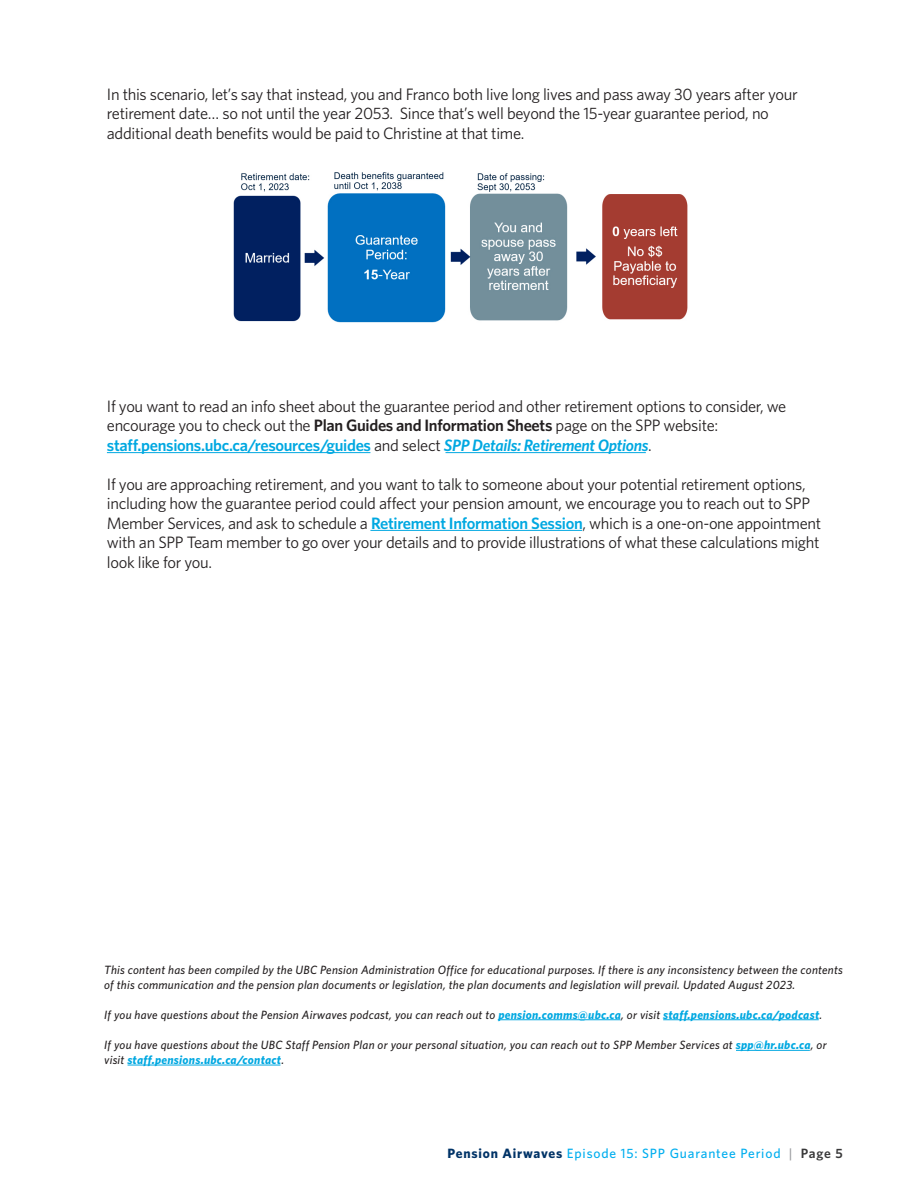
<style>
.page{position:relative;width:918px;height:1188px;background:#fff}
.page>*{position:absolute;margin:0;border:0;box-sizing:border-box;transform-origin:0 0}
.t1{font:16.5px/19.5px "Whitney";letter-spacing:-.02em;color:#231f20}
.t2{font:500 13.5px "Whitney";letter-spacing:.06em;color:#00aeef}
.t3{font:italic 500 12px/15px "Whitney";letter-spacing:.02em;color:#231f20}
.s1{font-weight:600}
.s2{font-weight:600;color:#00a8e1}
.s3{font-weight:600;font-style:italic;color:#00a8e1}
.s4{font-weight:700;color:#00a8e1}
.s5{font-weight:700;color:#003367}
.s6{color:#9b9da0}
.s7{font-weight:600;color:#383839}
</style>
<div class="page">
<img style="left:233px;top:172px;width:455px;height:151px">
<hr style="left:736px;top:1050px;width:74px;height:1px;background:#00a8e1">
<hr style="left:128px;top:1065px;width:152px;height:1px;background:#00a8e1">
<hr style="left:663px;top:1019px;width:156px;height:1px;background:#00a8e1">
<hr style="left:498px;top:1019px;width:122px;height:1px;background:#00a8e1">
<hr style="left:107px;top:452px;width:263px;height:1px;background:#00a8e1">
<hr style="left:446px;top:452px;width:200px;height:1px;background:#00a8e1">
<hr style="left:370px;top:530px;width:212px;height:1px;background:#00a8e1">
<p class="t1" style="left:107px;top:84px;width:692px">In this scenario, let’s say that instead, you and Franco both live long lives and pass away 30 years after your retirement date… so not until the year 2053. Since that’s well beyond the 15-year guarantee period, no additional death benefits would be paid to Christine at that time.</p>
<p class="t1" style="left:107px;top:396px;width:681px">If you want to read an info sheet about the guarantee period and other retirement options to consider, we encourage you to check out the <span class="s1">Plan Guides and Information Sheets</span> page on the SPP website: <span class="s2">staff.pensions.ubc.ca/resources/guides</span> and select <span class="s3">SPP Details: Retirement Options</span>.</p>
<p class="t1" style="left:107px;top:474px;width:716px">If you are approaching retirement, and you want to talk to someone about your potential retirement options, including how the guarantee period could affect your pension amount, we encourage you to reach out to SPP Member Services, and ask to schedule a <span class="s2">Retirement Information Session</span>, which is a one-on-one appointment with an SPP Team member to go over your details and to provide illustrations of what these calculations might look like for you.</p>
<p class="t3" style="left:104px;top:962px;width:740px">This content has been compiled by the UBC Pension Administration Office for educational purposes. If there is any inconsistency between the contents of this communication and the pension plan documents or legislation, the plan documents and legislation will prevail. Updated August 2023.</p>
<p class="t3" style="left:104px;top:1007px;width:720px">If you have questions about the Pension Airwaves podcast, you can reach out to <span class="s4">pension.comms@ubc.ca</span>, or visit <span class="s4">staff.pensions.ubc.ca/podcast</span>.</p>
<p class="t3" style="left:104px;top:1037px;width:724px">If you have questions about the UBC Staff Pension Plan or your personal situation, you can reach out to SPP Member Services at <span class="s4">spp@hr.ubc.ca</span>, or visit <span class="s4">staff.pensions.ubc.ca/contact</span>.</p>
<p class="t2" style="left:448px;top:1144px;width:397px"><span class="s5">Pension Airwaves</span> Episode 15: SPP Guarantee Period <span class="s6">|</span> <span class="s7">Page 5</span></p>
</div>
